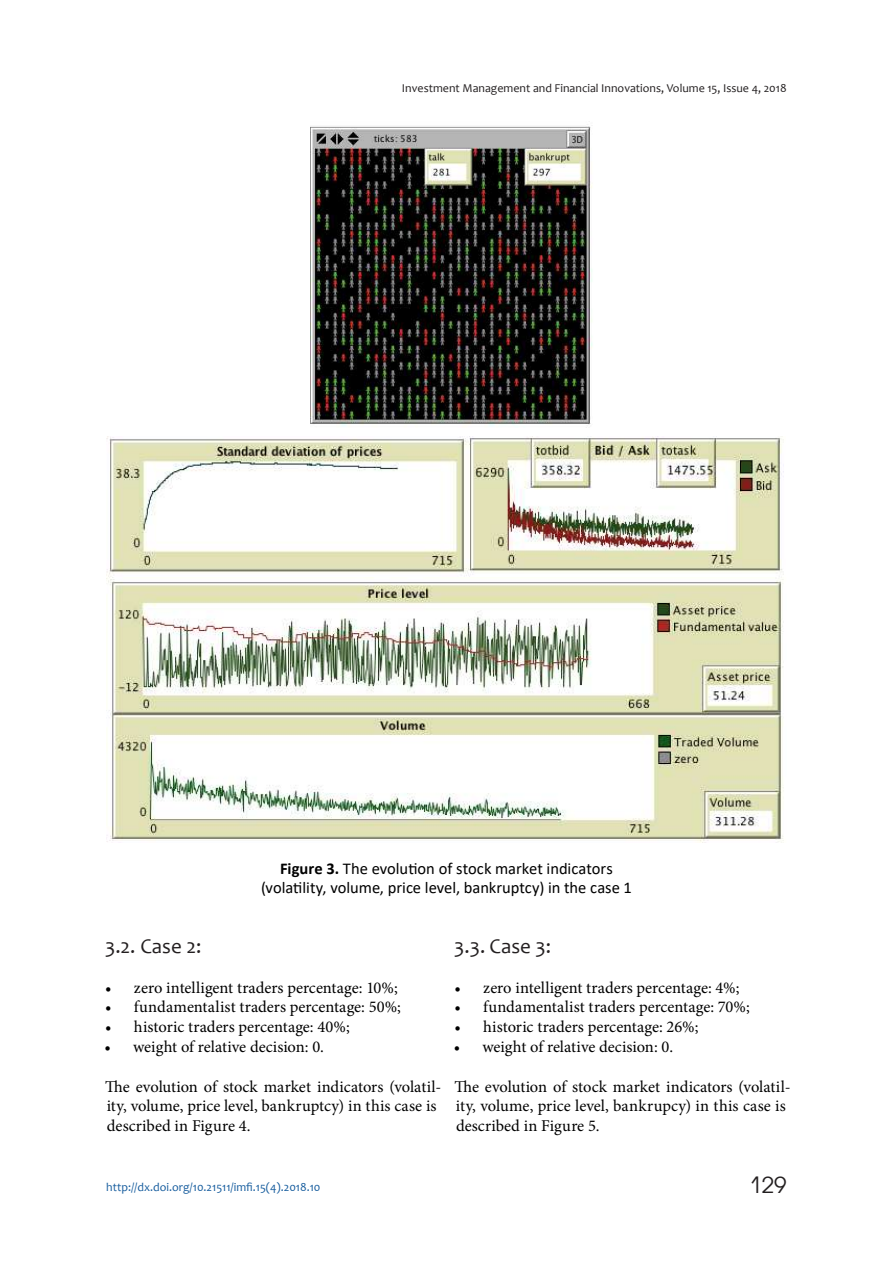
<style>
.page{position:relative;width:893px;height:1263px;background:#fff}
.page>*{position:absolute;margin:0;border:0;box-sizing:border-box;transform-origin:0 0}
.t1{font:22.5px "Avant Garde Gothic C";color:#231f20}
.t2{font:21px "Candara";color:#231f20}
.t3{font:16.5px/19.8px "Minion Pro";color:#000}
.t4{font:16.5px/19.8px "Calibri";color:#000;text-align:center}
.t5{font:12px "Candara";color:#231f20}
.t6{font:12px "Candara";color:#175d9e}
.s1{font-weight:700}
</style>
<div class="page">
<img style="left:310px;top:126px;width:283px;height:300px">
<img style="left:106px;top:436px;width:678px;height:406px">
<p class="t5" style="left:402px;top:83px;width:386px">Investment Management and Financial Innovations, Volume 15, Issue 4, 2018</p>
<p class="t4" style="left:261px;top:858px;width:372px"><span class="s1">Figure 3.</span> The evolution of stock market indicators (volatility, volume, price level, bankruptcy) in the case 1</p>
<p class="t2" style="left:105px;top:938px;width:98px">3.2. Case 2:</p>
<p class="t3" style="left:105px;top:979px;width:294px">• zero intelligent traders percentage: 10%;</p>
<p class="t3" style="left:105px;top:999px;width:297px">• fundamentalist traders percentage: 50%;</p>
<p class="t3" style="left:105px;top:1018px;width:246px">• historic traders percentage: 40%;</p>
<p class="t3" style="left:105px;top:1038px;width:221px">• weight of relative decision: 0.</p>
<p class="t3" style="left:105px;top:1078px;width:338px">The evolution of stock market indicators (volatil&shy;ity, volume, price level, bankruptcy) in this case is described in Figure 4.</p>
<p class="t2" style="left:454px;top:938px;width:98px">3.3. Case 3:</p>
<p class="t3" style="left:454px;top:979px;width:286px">• zero intelligent traders percentage: 4%;</p>
<p class="t3" style="left:454px;top:999px;width:297px">• fundamentalist traders percentage: 70%;</p>
<p class="t3" style="left:454px;top:1018px;width:245px">• historic traders percentage: 26%;</p>
<p class="t3" style="left:454px;top:1038px;width:221px">• weight of relative decision: 0.</p>
<p class="t3" style="left:454px;top:1078px;width:338px">The evolution of stock market indicators (volatil&shy;ity, volume, price level, bankrupcy) in this case is described in Figure 5.</p>
<p class="t6" style="left:106px;top:1179px;width:216px">http://dx.doi.org/10.21511/imfi.15(4).2018.10</p>
<h1 class="t1" style="left:749px;top:1172px;width:39px">129</h1>
</div>
